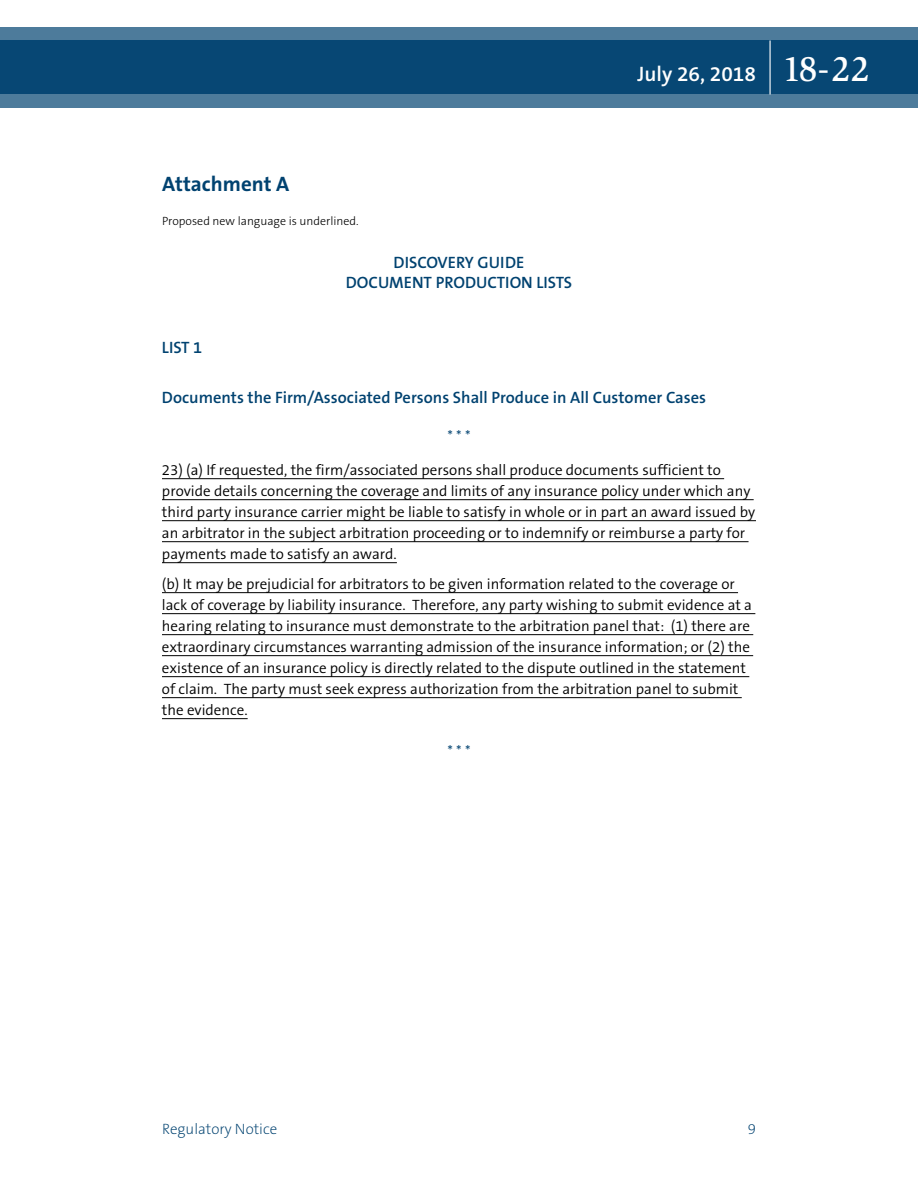
<style>
.page{position:relative;width:918px;height:1188px;background:#fff}
.page>*{position:absolute;margin:0;border:0;box-sizing:border-box;transform-origin:0 0}
.t1{font:600 21px "The Sans B6";color:#fff}
.t2{font:700 21px "The Sans B7";color:#004270}
.t3{font:600 16.5px/19.8px "The Sans B6";color:#004270;text-align:center}
.t4{font:300 15px/21px "The Sans B4";color:#000}
.t5{font:200 15px "The Sans B2";color:#004270}
.t6{font:300 15px "The Sans B4";color:#004270}
.t7{font:300 12px "The Sans B3";color:#000}
.s1{font-family:"Slimbach LT";font-weight:500;font-size:36px}
</style>
<div class="page">
<hr style="left:162px;top:478px;width:562px;height:1px;background:#000">
<hr style="left:162px;top:499px;width:592px;height:1px;background:#000">
<hr style="left:162px;top:520px;width:594px;height:1px;background:#000">
<hr style="left:162px;top:541px;width:587px;height:1px;background:#000">
<hr style="left:162px;top:562px;width:235px;height:1px;background:#000">
<hr style="left:162px;top:592px;width:576px;height:1px;background:#000">
<hr style="left:162px;top:613px;width:593px;height:1px;background:#000">
<hr style="left:162px;top:634px;width:591px;height:1px;background:#000">
<hr style="left:162px;top:655px;width:591px;height:1px;background:#000">
<hr style="left:162px;top:676px;width:587px;height:1px;background:#000">
<hr style="left:162px;top:697px;width:580px;height:1px;background:#000">
<hr style="left:162px;top:718px;width:86px;height:1px;background:#000">
<svg style="left:0;top:27px;width:918px;height:81px;background:#1e5881"></svg>
<hr style="left:770px;top:40px;width:1px;height:54px;background:#fff">
<h1 class="t2" style="left:162px;top:173px;width:129px">Attachment A</h1>
<p class="t7" style="left:162px;top:214px;width:198px">Proposed new language is underlined.</p>
<p class="t3" style="left:346px;top:253px;width:228px">DISCOVERY GUIDE<br>DOCUMENT PRODUCTION LISTS</p>
<h1 class="t1" style="left:638px;top:62px;width:234px">July 26, 2018 <span class="s1">18-22</span></h1>
<p class="t3" style="left:162px;top:338px;width:42px">LIST 1</p>
<p class="t3" style="left:162px;top:388px;width:546px">Documents the Firm/Associated Persons Shall Produce in All Customer Cases</p>
<p class="t6" style="left:447px;top:428px;width:25px">* * *</p>
<p class="t4" style="left:162px;top:460px;width:595px">23) (a) If requested, the firm/associated persons shall produce documents sufficient to provide details concerning the coverage and limits of any insurance policy under which any third party insurance carrier might be liable to satisfy in whole or in part an award issued by an arbitrator in the subject arbitration proceeding or to indemnify or reimburse a party for payments made to satisfy an award.</p>
<p class="t4" style="left:162px;top:574px;width:592px">(b) It may be prejudicial for arbitrators to be given information related to the coverage or lack of coverage by liability insurance. Therefore, any party wishing to submit evidence at a hearing relating to insurance must demonstrate to the arbitration panel that: (1) there are extraordinary circumstances warranting admission of the insurance information; or (2) the existence of an insurance policy is directly related to the dispute outlined in the statement of claim. The party must seek express authorization from the arbitration panel to submit the evidence.</p>
<p class="t6" style="left:447px;top:743px;width:25px">* * *</p>
<p class="t5" style="left:162px;top:1121px;width:117px">Regulatory Notice</p>
<p class="t5" style="left:748px;top:1121px;width:10px">9</p>
</div>
